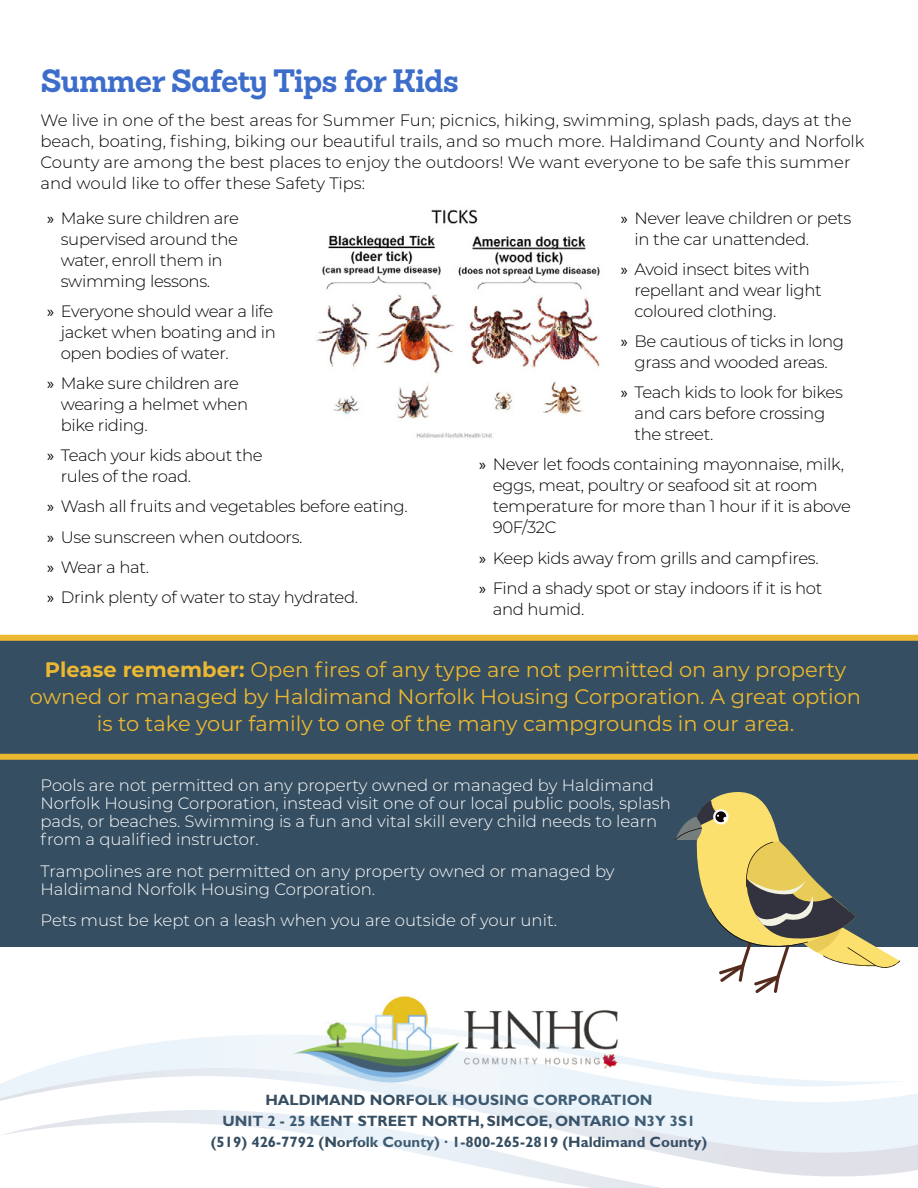
<style>
.page{position:relative;width:918px;height:1188px;background:#fff}
.page>*{position:absolute;margin:0;border:0;box-sizing:border-box;transform-origin:0 0}
.t1{font:700 31.5px "Sanchez";letter-spacing:-.03em;color:#3d6dca}
.t2{font:21px/27px "Montserrat";color:#ecb831;text-align:center}
.t3{font:300 16.5px/21px "Montserrat";letter-spacing:-.02em;color:#000}
.t4{font:300 16.5px/18px "Montserrat";color:#fff}
.t5{font:300 16.5px/21px "Montserrat";color:#000}
.t6{font:700 15px/21px "Gill Sans Std";color:#354e61;text-align:center}
.s1{font-family:"Myriad Pro";font-weight:400}
.s2{font-weight:700}
</style>
<div class="page">
<div style="left:0;top:638px;width:918px;height:308px;background:#354e61"></div>
<div style="left:0;top:635px;width:918px;height:6px;background:#ecb831"></div>
<div style="left:0;top:754px;width:918px;height:6px;background:#ecb831"></div>
<img style="left:334px;top:996px;width:284px;height:27px">
<svg style="left:750px;top:1158px;width:168px;height:19px;background:#e4e5eb"></svg>
<svg style="left:0;top:1035px;width:918px;height:123px"></svg>
<svg style="left:0;top:1110px;width:750px;height:78px"></svg>
<svg style="left:317px;top:1023px;width:592px;height:66px"></svg>
<img style="left:316px;top:209px;width:284px;height:229px">
<svg style="left:675px;top:792px;width:225px;height:201px"></svg>
<h1 class="t1" style="left:40px;top:59px;width:420px">Summer Safety Tips for Kids</h1>
<p class="t5" style="left:40px;top:109px;width:826px">We live in one of the best areas for Summer Fun; picnics, hiking, swimming, splash pads, days at the beach, boating, fishing, biking our beautiful trails, and so much more. Haldimand County and Norfolk County are among the best places to enjoy the outdoors! We want everyone to be safe this summer and would like to offer these Safety Tips:</p>
<p class="t3" style="left:61px;top:207px;width:180px;text-indent:-13px"><span class="s1">»</span> Make sure children are supervised around the water, enroll them in swimming lessons.</p>
<p class="t3" style="left:61px;top:300px;width:217px;text-indent:-13px"><span class="s1">»</span> Everyone should wear a life jacket when boating and in open bodies of water.</p>
<p class="t3" style="left:61px;top:372px;width:189px;text-indent:-13px"><span class="s1">»</span> Make sure children are wearing a helmet when bike riding.</p>
<p class="t3" style="left:61px;top:444px;width:204px;text-indent:-13px"><span class="s1">»</span> Teach your kids about the rules of the road.</p>
<p class="t3" style="left:47px;top:491px;width:362px;line-height:30.2px"><span class="s1">»</span> Wash all fruits and vegetables before eating. <span class="s1">»</span> Use sunscreen when outdoors.<br><span class="s1">»</span> Wear a hat.<br><span class="s1">»</span> Drink plenty of water to stay hydrated.</p>
<p class="t3" style="left:635px;top:207px;width:218px;text-indent:-14px"><span class="s1">»</span> Never leave children or pets in the car unattended.</p>
<p class="t3" style="left:635px;top:258px;width:189px;text-indent:-14px"><span class="s1">»</span> Avoid insect bites with repellant and wear light coloured clothing.</p>
<p class="t3" style="left:621px;top:330px;width:225px;text-align:center"><span class="s1">»</span> Be cautious of ticks in long grass and wooded areas.</p>
<p class="t3" style="left:635px;top:381px;width:210px;text-indent:-14px"><span class="s1">»</span> Teach kids to look for bikes and cars before crossing the street.</p>
<p class="t3" style="left:493px;top:454px;width:360px;text-indent:-13px"><span class="s1">»</span> Never let foods containing mayonnaise, milk, eggs, meat, poultry or seafood sit at room temperature for more than 1 hour if it is above 90F/32C</p>
<p class="t3" style="left:479px;top:542px;width:345px;line-height:30.2px"><span class="s1">»</span> Keep kids away from grills and campfires. <span class="s1">»</span> Find a shady spot or stay indoors if it is hot</p>
<p class="t3" style="left:493px;top:598px;width:93px">and humid.</p>
<p class="t2" style="left:30px;top:655px;width:833px"><span class="s2">Please remember:</span> Open fires of any type are not permitted on any property owned or managed by Haldimand Norfolk Housing Corporation. A great option is to take your family to one of the many campgrounds in our area.</p>
<p class="t4" style="left:40px;top:776px;width:632px">Pools are not permitted on any property owned or managed by Haldimand Norfolk Housing Corporation, instead visit one of our local public pools, splash pads, or beaches. Swimming is a fun and vital skill every child needs to learn from a qualified instructor.</p>
<p class="t4" style="left:40px;top:862px;width:576px">Trampolines are not permitted on any property owned or managed by<br>Haldimand Norfolk Housing Corporation.</p>
<p class="t4" style="left:40px;top:911px;width:518px">Pets must be kept on a leash when you are outside of your unit.</p>
<p class="t6" style="left:211px;top:1089px;width:498px">HALDIMAND NORFOLK HOUSING CORPORATION<br>UNIT 2 - 25 KENT STREET NORTH, SIMCOE, ONTARIO N3Y 3S1 (519) 426-7792 (Norfolk County) ∙ 1-800-265-2819 (Haldimand County)</p>
</div>
